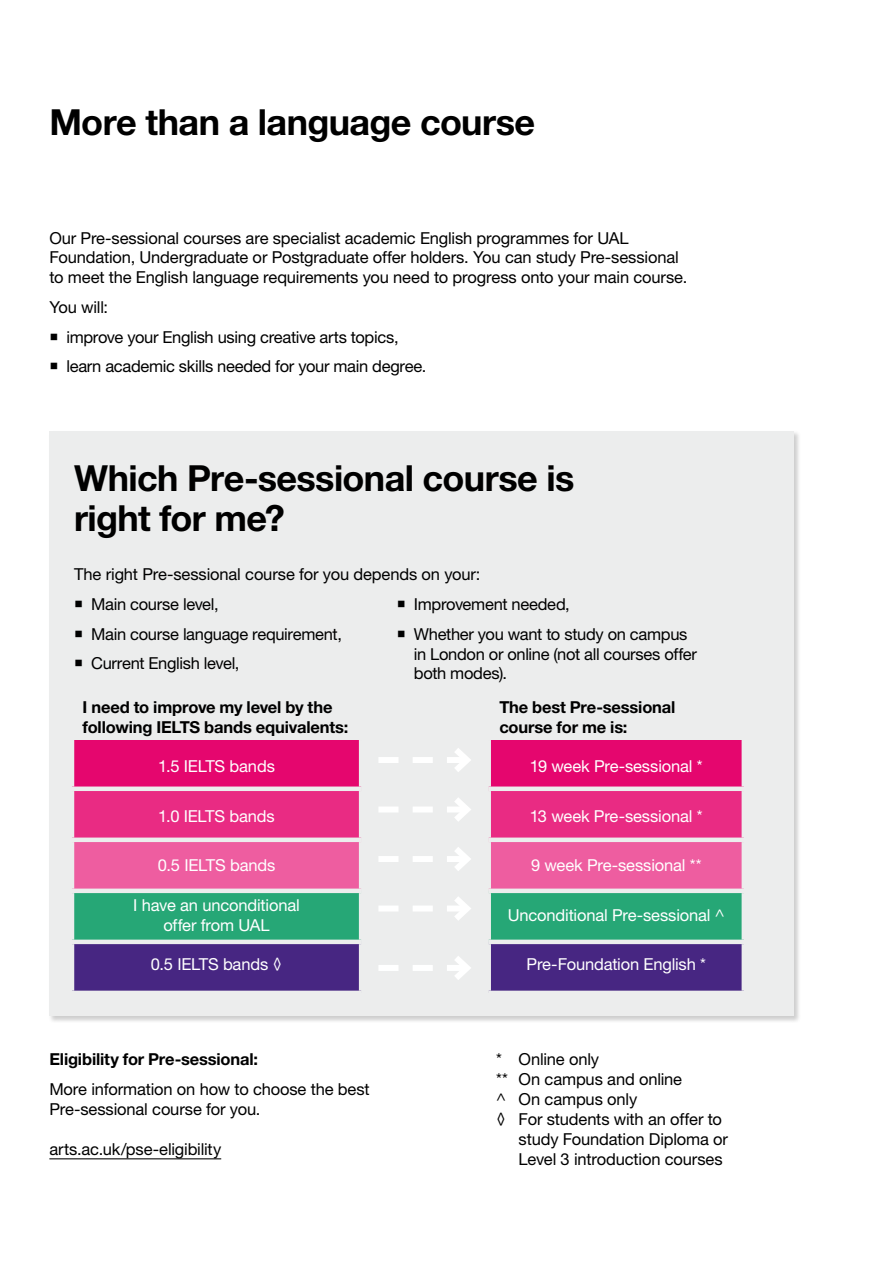
<style>
.page{position:relative;width:893px;height:1263px;background:#fff}
.page>*{position:absolute;margin:0;border:0;box-sizing:border-box;transform-origin:0 0}
.A4_Paragraph_1_bold{font:700 36px/39.6px "Helvetica Neue LT Pro";letter-spacing:-.015em;color:#000}
.A4_Paragraph_2_regul{font:16.5px/19.8px "Helvetica Neue LT Pro";letter-spacing:-.015em;color:#000}
.A4_Paragraph_2_regul-2{font:16.5px/19.8px "Helvetica Neue LT Pro";letter-spacing:-.01em;color:#fff;text-align:center}
.A4_Paragraph_2_bold{font:700 16.5px/19.8px "Helvetica Neue LT Pro";letter-spacing:-.01em;color:#000}
.A4_P2_caveat{font:16.5px/19.8px "Helvetica Neue LT Pro";letter-spacing:-.01em;color:#000}
.A4_Paragraph_1_bold-2{font:16.5px "Helvetica Neue LT Pro";letter-spacing:-.01em;color:#000}
</style>
<div class="page">
<div style="left:48px;top:430px;width:753px;height:593px;background:#000;opacity:.2"></div>
<div style="left:49px;top:431px;width:745px;height:585px;background:#eceded"></div>
<svg style="left:72px;top:740px;width:672px;height:253px"></svg>
<hr style="left:49px;top:1158px;width:172px;height:1px;background:#000">
<p class="A4_Paragraph_1_bold" style="left:49px;top:101px;width:487px">More than a language course</p>
<p class="A4_Paragraph_2_regul" style="left:49px;top:227px;width:639px">Our Pre-sessional courses are specialist academic English programmes for UAL<br>Foundation, Undergraduate or Postgraduate offer holders. You can study Pre-sessional to meet the English language requirements you need to progress onto your main course.</p>
<p class="A4_Paragraph_2_regul" style="left:49px;top:297px;width:60px">You will:</p>
<p class="A4_Paragraph_2_regul" style="left:66px;top:326px;width:334px">improve your English using creative arts topics,</p>
<p class="A4_Paragraph_2_regul" style="left:66px;top:356px;width:361px">learn academic skills needed for your main degree.</p>
<p class="A4_Paragraph_1_bold" style="left:74px;top:458px;width:502px">Which Pre-sessional course is right for me?</p>
<p class="A4_Paragraph_1_bold-2" style="left:74px;top:564px;width:408px">The right Pre-sessional course for you depends on your:</p>
<p class="A4_Paragraph_2_regul" style="left:91px;top:594px;width:129px">Main course level,</p>
<p class="A4_Paragraph_2_regul" style="left:91px;top:623px;width:252px">Main course language requirement,</p>
<p class="A4_Paragraph_2_regul" style="left:91px;top:653px;width:150px">Current English level,</p>
<p class="A4_Paragraph_2_regul" style="left:414px;top:594px;width:158px">Improvement needed,</p>
<p class="A4_Paragraph_2_regul" style="left:414px;top:623px;width:285px">Whether you want to study on campus in London or online (not all courses offer both modes).</p>
<p class="A4_Paragraph_2_bold" style="left:83px;top:697px;width:267px">I need to improve my level by the following IELTS bands equivalents:</p>
<p class="A4_Paragraph_2_bold" style="left:499px;top:697px;width:178px">The best Pre-sessional course for me is:</p>
<p class="A4_Paragraph_2_regul-2" style="left:158px;top:756px;width:118px">1.5 IELTS bands</p>
<p class="A4_Paragraph_2_regul-2" style="left:530px;top:756px;width:174px">19 week Pre-sessional *</p>
<p class="A4_Paragraph_2_regul-2" style="left:158px;top:806px;width:118px">1.0 IELTS bands</p>
<p class="A4_Paragraph_2_regul-2" style="left:530px;top:806px;width:174px">13 week Pre-sessional *</p>
<p class="A4_Paragraph_2_regul-2" style="left:158px;top:855px;width:119px">0.5 IELTS bands</p>
<p class="A4_Paragraph_2_regul-2" style="left:531px;top:855px;width:172px">9 week Pre-sessional **</p>
<p class="A4_Paragraph_2_regul-2" style="left:133px;top:895px;width:168px">I have an unconditional offer from UAL</p>
<p class="A4_Paragraph_2_regul-2" style="left:508px;top:905px;width:219px">Unconditional Pre-sessional ^</p>
<p class="A4_Paragraph_2_regul-2" style="left:151px;top:954px;width:133px">0.5 IELTS bands ◊</p>
<p class="A4_Paragraph_2_regul-2" style="left:527px;top:954px;width:181px">Pre-Foundation English *</p>
<p class="A4_Paragraph_2_bold" style="left:49px;top:1049px;width:210px">Eligibility for Pre-sessional:</p>
<p class="A4_Paragraph_2_regul" style="left:49px;top:1079px;width:322px">More information on how to choose the best<br>Pre-sessional course for you.</p>
<p class="A4_Paragraph_2_regul" style="left:49px;top:1138px;width:173px">arts.ac.uk/pse-eligibility</p>
<p class="A4_P2_caveat" style="left:496px;top:1049px;width:104px">* Online only</p>
<p class="A4_P2_caveat" style="left:496px;top:1069px;width:187px">** On campus and online</p>
<p class="A4_P2_caveat" style="left:496px;top:1089px;width:143px">^ On campus only</p>
<p class="A4_P2_caveat" style="left:519px;top:1109px;width:211px;text-indent:-22px">◊ For students with an offer to study Foundation Diploma or<br>Level 3 introduction courses</p>
</div>
